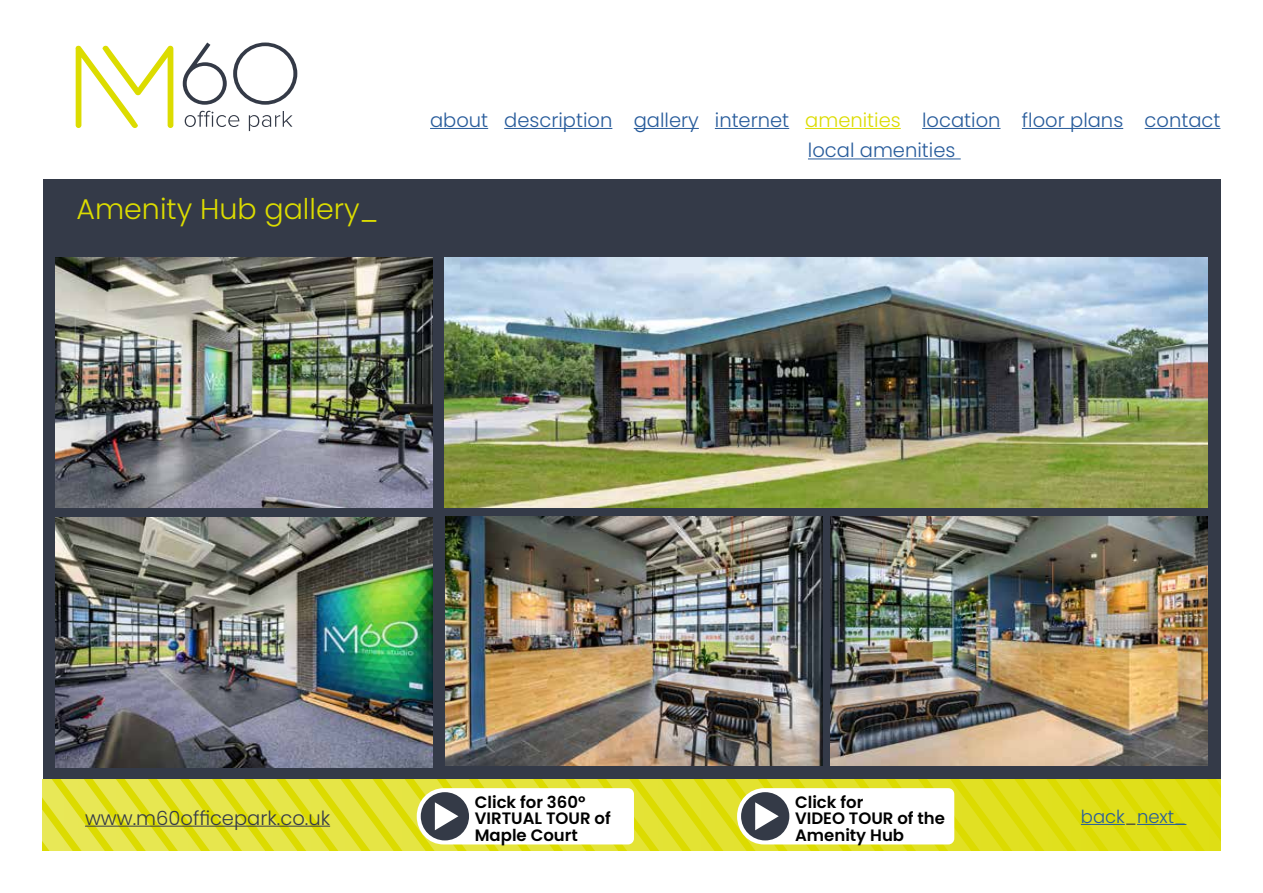
<style>
.page{position:relative;width:1263px;height:893px;background:#fff}
.page>*{position:absolute;margin:0;border:0;box-sizing:border-box;transform-origin:0 0}
.t1{font:300 28.5px "Poppins";color:#dcdc00}
.t2{font:300 19.5px/30.5px "Poppins";color:#275b9b}
.t3{font:300 19.5px "Poppins";color:#343a48}
.t4{font:300 18px "Poppins";color:#275b9b}
.t5{font:600 16.5px/16.5px "Poppins";color:#000}
.s1{color:#dcdc00}
.s2{color:#343a48}
</style>
<div class="page">
<div style="left:43px;top:180px;width:1177px;height:621px;background:#343a48"></div>
<svg style="left:43px;top:780px;width:1177px;height:70px;background:#e1e028"></svg>
<img style="left:445px;top:258px;width:762px;height:249px">
<img style="left:56px;top:517px;width:376px;height:250px">
<img style="left:55px;top:258px;width:377px;height:249px">
<img style="left:445px;top:516px;width:377px;height:250px">
<img style="left:831px;top:516px;width:377px;height:250px">
<hr style="left:1081px;top:824px;width:44px;height:1px;background:#275b9b">
<hr style="left:1137px;top:824px;width:49px;height:1px;background:#275b9b">
<hr style="left:85px;top:826px;width:245px;height:1px;background:#343a48">
<svg style="left:76px;top:45px;width:97px;height:83px"></svg>
<svg style="left:185px;top:111px;width:54px;height:16px"></svg>
<svg style="left:249px;top:111px;width:43px;height:20px"></svg>
<svg style="left:183px;top:43px;width:44px;height:62px"></svg>
<svg style="left:233px;top:43px;width:64px;height:62px"></svg>
<hr style="left:430px;top:128px;width:58px;height:1px;background:#275b9b">
<hr style="left:504px;top:128px;width:108px;height:1px;background:#275b9b">
<hr style="left:634px;top:128px;width:65px;height:1px;background:#275b9b">
<hr style="left:715px;top:128px;width:74px;height:1px;background:#275b9b">
<hr style="left:805px;top:128px;width:96px;height:1px;background:#dcdc00">
<hr style="left:922px;top:128px;width:78px;height:1px;background:#275b9b">
<hr style="left:1022px;top:128px;width:101px;height:1px;background:#275b9b">
<hr style="left:1144px;top:128px;width:76px;height:1px;background:#275b9b">
<hr style="left:808px;top:158px;width:153px;height:1px;background:#275b9b">
<svg style="left:417px;top:788px;width:217px;height:56px"></svg>
<svg style="left:737px;top:788px;width:217px;height:56px"></svg>
<h1 class="t1" style="left:77px;top:192px;width:304px">Amenity Hub gallery_</h1>
<p class="t2" style="left:808px;top:105px;width:414px;text-indent:-378px">about description gallery internet <span class="s1">amenities</span> location floor plans contact local amenities</p>
<p class="t5" style="left:475px;top:794px;width:137px">Click for 360º<br>VIRTUAL TOUR of<br>Maple Court</p>
<p class="t5" style="left:795px;top:794px;width:151px">Click for<br>VIDEO TOUR of the<br>Amenity Hub</p>
<p class="t3" style="left:85px;top:806px;width:247px">www.m60officepark.co.uk</p>
<p class="t4" style="left:1081px;top:806px;width:107px">back<span class="s2">_</span>next_</p>
</div>
